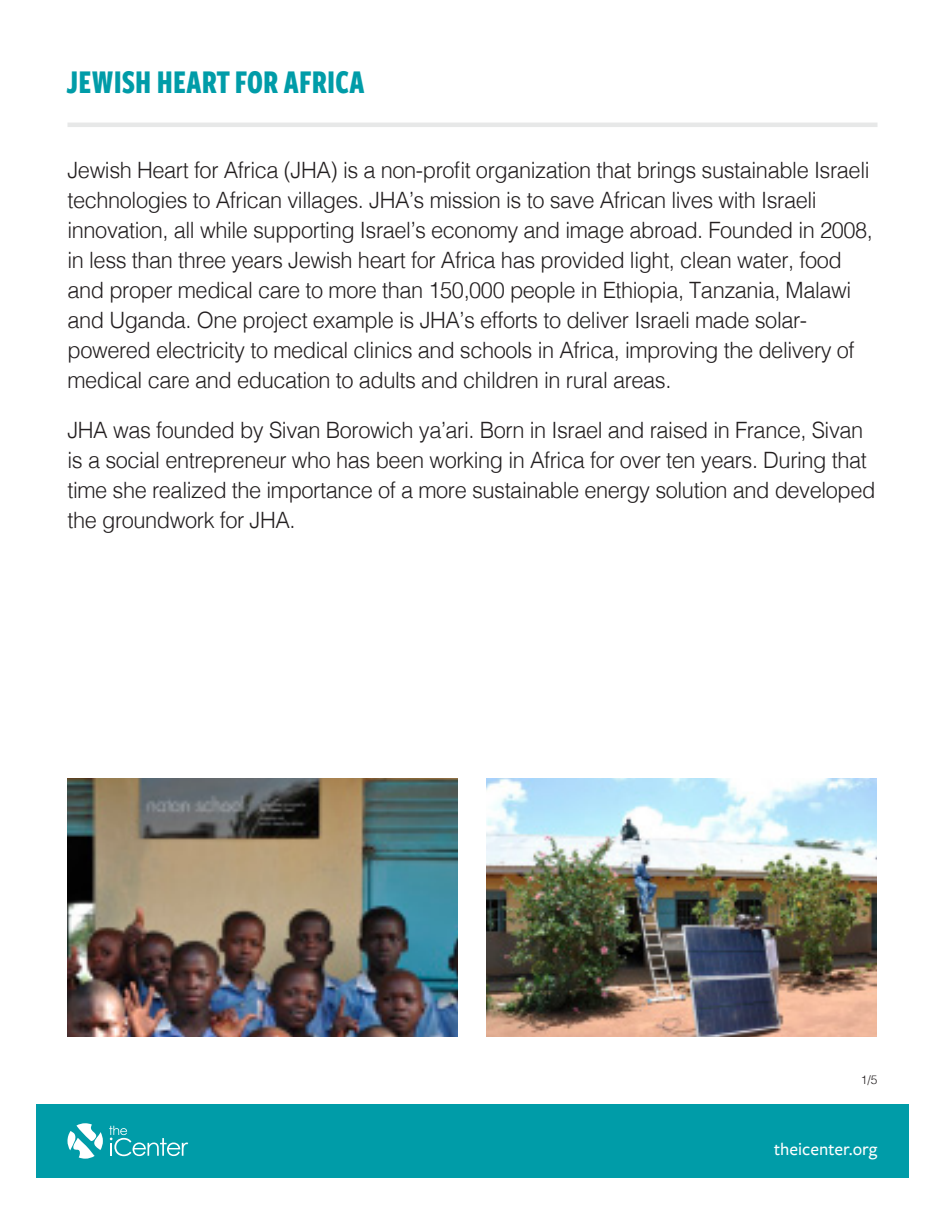
<style>
.page{position:relative;width:945px;height:1215px;background:#fff}
.page>*{position:absolute;margin:0;border:0;box-sizing:border-box;transform-origin:0 0}
.t1{font:700 34.5px "Freight Sans Cmp Pro";color:#009ca8}
.t2{font:300 22.5px/30px "Helvetica";letter-spacing:-.02em;color:#231f20}
.t3{font:500 18px "Freight Sans Pro";color:#fff}
.t4{font:300 12px "Helvetica";color:#231f20}
</style>
<div class="page">
<div style="left:36px;top:1104px;width:873px;height:74px;background:#009ca8"></div>
<svg style="left:67px;top:1123px;width:36px;height:36px"></svg>
<svg style="left:109px;top:1126px;width:79px;height:30px"></svg>
<hr style="left:68px;top:123px;width:810px;height:4px;background:#e7e8e8">
<img style="left:68px;top:778px;width:390px;height:258px">
<img style="left:486px;top:778px;width:391px;height:258px">
<p class="t1" style="left:67px;top:58px;width:300px">JEWISH HEART FOR AFRICA</p>
<p class="t2" style="left:68px;top:153px;width:807px">Jewish Heart for Africa (JHA) is a non-profit organization that brings sustainable Israeli technologies to African villages. JHA’s mission is to save African lives with Israeli innovation, all while supporting Israel’s economy and image abroad. Founded in 2008, in less than three years Jewish heart for Africa has provided light, clean water, food and proper medical care to more than 150,000 people in Ethiopia, Tanzania, Malawi and Uganda. One project example is JHA’s efforts to deliver Israeli made solar&shy;powered electricity to medical clinics and schools in Africa, improving the delivery of medical care and education to adults and children in rural areas.</p>
<p class="t2" style="left:68px;top:413px;width:809px">JHA was founded by Sivan Borowich ya’ari. Born in Israel and raised in France, Sivan is a social entrepreneur who has been working in Africa for over ten years. During that time she realized the importance of a more sustainable energy solution and developed the groundwork for JHA.</p>
<p class="t4" style="left:861px;top:1069px;width:18px">1/5</p>
<p class="t3" style="left:774px;top:1137px;width:105px">theicenter.org</p>
</div>
